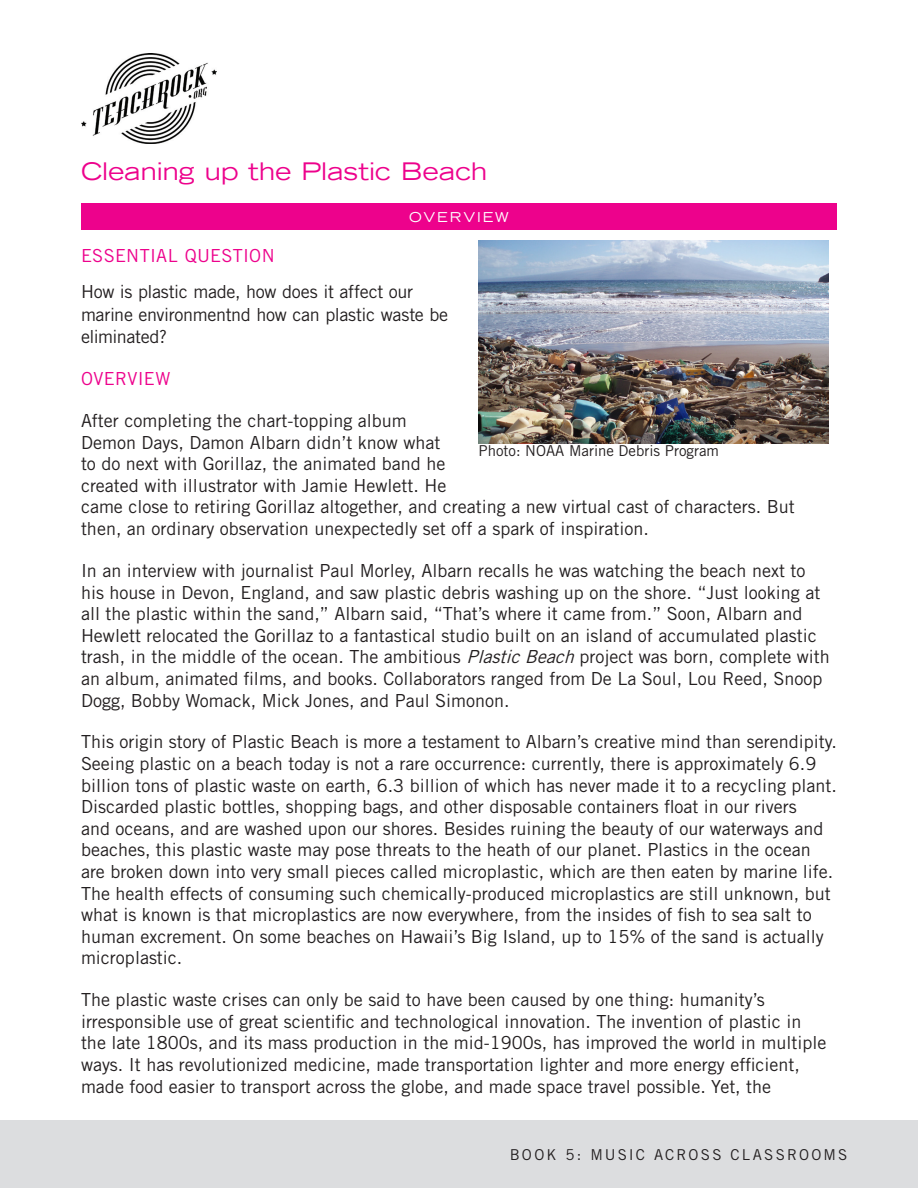
<style>
.page{position:relative;width:918px;height:1188px;background:#fff}
.page>*{position:absolute;margin:0;border:0;box-sizing:border-box;transform-origin:0 0}
.LESSON_NAME{font:expanded 24px "Trade Gothic LT";letter-spacing:.01em;color:#ed028c}
.PINK_SECTION_HEADER{font:18px/21.6px "Trade Gothic LT Std";color:#231f20}
.BODY_COPY{font:18px/22.5px "Trade Gothic LT Std";letter-spacing:-.02em;color:#231f20}
.PINK_SECTION_HEADER-2{font:18px "Trade Gothic LT Std";letter-spacing:.015em;color:#ed028c}
.PINK_SECTION_HEADER-3{font:15px "Trade Gothic LT Std";color:#231f20}
.PINK_SECTION_HEADER-4{font:15px "Trade Gothic LT Std";letter-spacing:.14em;color:#231f20}
.HEADER_IN_PINK_BAR{font:expanded 13.5px "Trade Gothic LT";letter-spacing:.15em;color:#fff}
.s1{font-style:italic}
</style>
<div class="page">
<div style="left:0;top:1120px;width:918px;height:68px;background:#dcdddf"></div>
<img style="left:81px;top:54px;width:135px;height:89px">
<div style="left:81px;top:203px;width:756px;height:27px;background:#ed028c"></div>
<img style="left:479px;top:240px;width:350px;height:204px">
<p class="LESSON_NAME" style="left:81px;top:156px;width:408px">Cleaning up the Plastic Beach</p>
<p class="HEADER_IN_PINK_BAR" style="left:409px;top:208px;width:101px">OVERVIEW</p>
<p class="PINK_SECTION_HEADER-2" style="left:81px;top:245px;width:195px">ESSENTIAL QUESTION</p>
<p class="BODY_COPY" style="left:81px;top:280px;width:369px">How is plastic made, how does it affect our marine environmentnd how can plastic waste be eliminated?</p>
<p class="PINK_SECTION_HEADER-2" style="left:81px;top:368px;width:91px">OVERVIEW</p>
<p class="PINK_SECTION_HEADER" style="left:81px;top:410px;width:715px">After completing the chart-topping album<br>Demon Days, Damon Albarn didn’t know what<br>to do next with Gorillaz, the animated band he<br>created with illustrator with Jamie Hewlett. He<br>came close to retiring Gorillaz altogether, and creating a new virtual cast of characters. But then, an ordinary observation unexpectedly set off a spark of inspiration.</p>
<p class="PINK_SECTION_HEADER" style="left:81px;top:559px;width:750px">In an interview with journalist Paul Morley, Albarn recalls he was watching the beach next to his house in Devon, England, and saw plastic debris washing up on the shore. “Just looking at all the plastic within the sand,” Albarn said, “That’s where it came from.” Soon, Albarn and Hewlett relocated the Gorillaz to a fantastical studio built on an island of accumulated plastic trash, in the middle of the ocean. The ambitious <span class="s1">PlasticBeach</span>project was born, complete with an album, animated films, and books. Collaborators ranged from De La Soul, Lou Reed, Snoop Dogg, Bobby Womack, Mick Jones, and Paul Simonon.</p>
<p class="PINK_SECTION_HEADER" style="left:81px;top:731px;width:758px">This origin story of Plastic Beach is more a testament to Albarn’s creative mind than serendipity.<br>Seeing plastic on a beach today is not a rare occurrence: currently, there is approximately 6.9 billion tons of plastic waste on earth, 6.3 billion of which has never made it to a recycling plant.<br>Discarded plastic bottles, shopping bags, and other disposable containers float in our rivers<br>and oceans, and are washed upon our shores. Besides ruining the beauty of our waterways and beaches, this plastic waste may pose threats to the heath of our planet. Plastics in the ocean are broken down into very small pieces called microplastic, which are then eaten by marine life.<br>The health effects of consuming such chemically-produced microplastics are still unknown, but what is known is that microplastics are now everywhere, from the insides of fish to sea salt to human excrement. On some beaches on Hawaii’s Big Island, up to 15% of the sand is actually microplastic.</p>
<p class="PINK_SECTION_HEADER" style="left:81px;top:989px;width:747px">The plastic waste crises can only be said to have been caused by one thing: humanity’s irresponsible use of great scientific and technological innovation. The invention of plastic in the late 1800s, and its mass production in the mid-1900s, has improved the world in multiple ways. It has revolutionized medicine, made transportation lighter and more energy efficient, made food easier to transport across the globe, and made space travel possible. Yet, the</p>
<p class="PINK_SECTION_HEADER-3" style="left:479px;top:442px;width:242px">Photo: NOAA Marine Debris Program</p>
<p class="PINK_SECTION_HEADER-4" style="left:510px;top:1145px;width:339px">BOOK 5: MUSIC ACROSS CLASSROOMS</p>
</div>
